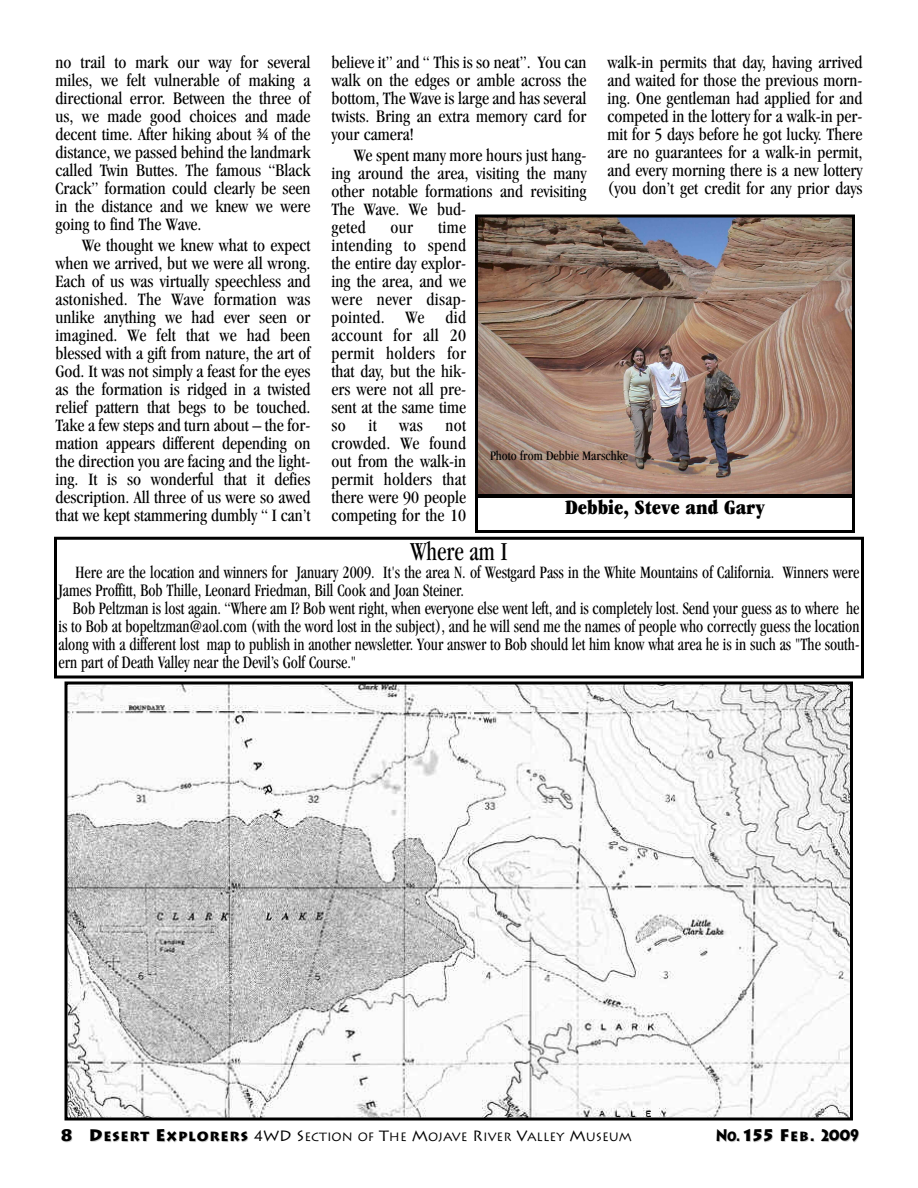
<style>
.page{position:relative;width:918px;height:1188px;background:#fff}
.page>*{position:absolute;margin:0;border:0;box-sizing:border-box;transform-origin:0 0}
.t1{font:condensed 26.85px "Garamond";color:#000;scale:.89 1}
.t2{font:ultra-condensed 21px "Garamond";color:#000}
.t3{font:condensed 18px/18px "Garamond";color:#000;text-align:justify}
.t4{font:condensed 18px/18px "Garamond";color:#000;scale:.89 1}
.t5{font:900 16.5px "Lithos";letter-spacing:-.04em;color:#000;scale:.8 1}
.t6{font:condensed 13.5px "Garamond";color:#000}
.t7{font:12px "Lithos";color:#000}
.s1{font-weight:900;font-size:16.5px;color:#ccc}
.s2{font-weight:900;font-size:13.2px;color:#ccc}
.s3{font-weight:900;font-size:13.2px}
.s4{font-size:15px}
.s5{color:#ccc}
.s6{font-size:13.2px;color:#ccc}
</style>
<div class="page">
<div style="left:54px;top:537px;width:810px;height:142px;border:3px solid #000"></div>
<img style="left:68px;top:685px;width:781px;height:431px">
<div style="left:64px;top:681px;width:789px;height:439px;border:3px solid #000"></div>
<img style="left:479px;top:218px;width:372px;height:275px">
<div style="left:475px;top:214px;width:380px;height:283px;border:3px solid #000"></div>
<div style="left:475px;top:495px;width:380px;height:38px;border:3px solid #000"></div>
<p class="t3" style="left:56px;top:55px;width:257px">no trail to mark our way for several miles, we felt vulnerable of making a directional error. Between the three of us, we made good choices and made decent time. After hiking about ¾ of the distance, we passed behind the landmark called Twin Buttes. The famous “Black Crack” formation could clearly be seen in the distance and we knew we were going to find The Wave.</p>
<p class="t3" style="left:56px;top:238px;width:257px;text-indent:27px">We thought we knew what to expect when we arrived, but we were all wrong.<br>Each of us was virtually speechless and astonished. The Wave formation was unlike anything we had ever seen or imagined. We felt that we had been blessed with a gift from nature, the art of God. It was not simply a feast for the eyes as the formation is ridged in a twisted relief pattern that begs to be touched.<br>Take a few steps and turn about – the for&shy;mation appears different depending on the direction you are facing and the light&shy;ing. It is so wonderful that it defies description. All three of us were so awed that we kept stammering dumbly “ I can’t</p>
<p class="t3" style="left:332px;top:55px;width:257px">believe it” and “ This is so neat”. You can walk on the edges or amble across the bottom, The Wave is large and has several twists. Bring an extra memory card for your camera!</p>
<p class="t3" style="left:332px;top:148px;width:257px;text-align:left;text-indent:22px">We spent many more hours just hang&shy;ing around the area, visiting the many other notable formations and revisiting<br>The Wave. We bud-<br>geted</p>
<p class="t3" style="left:608px;top:55px;width:257px">walk-in permits that day, having arrived and waited for those the previous morn&shy;ing. One gentleman had applied for and competed in the lottery for a walk-in per&shy;mit for 5 days before he got lucky. There are no guarantees for a walk-in permit, and every morning there is a new lottery (you don’t get credit for any prior days</p>
<p class="t3" style="left:332px;top:220px;width:136px;text-indent:107px">time intending to spend the entire day explor&shy;ing the area, and we were never disap&shy;pointed. We did account for all 20 permit holders for that day, but the hik&shy;ers were not all pre&shy;sent at the same time so</p>
<p class="t3" style="left:391px;top:220px;width:24px">our</p>
<p class="t3" style="left:368px;top:418px;width:10px">it</p>
<p class="t3" style="left:399px;top:418px;width:25px">was</p>
<p class="t3" style="left:332px;top:418px;width:136px;text-indent:114px">not crowded. We found out from the walk-in permit holders that there were 90 people competing for the 10</p>
<p class="t6" style="left:490px;top:451px;width:140px">Photo from Debbie Marschke</p>
<p class="t2" style="left:565px;top:499px;width:201px">Debbie, Steve and Gary</p>
<h1 class="t1" style="left:410px;top:541px;width:111px">Where am I</h1>
<p class="t4" style="left:58px;top:565px;width:901px;text-indent:17px">Here are the location and winners for January 2009. It's the area N. of Westgard Pass in the White Mountains of California. Winners were<br>James Proffitt, Bob Thille, Leonard Friedman, Bill Cook and Joan Steiner.</p>
<p class="t4" style="left:58px;top:601px;width:902px;text-align:justify;text-indent:14px">Bob Peltzman is lost again. “Where am I? Bob went right, when everyone else went left, and is completely lost. Send your guess as to where he is to Bob at bopeltzman@aol.com (with the word lost in the subject), and he will send me the names of people who correctly guess the location along with a different lost map to publish in another newsletter. Your answer to Bob should let him know what area he is in such as "The south&shy;ern part of Death Valley near the Devil’s Golf Course."</p>
<p class="t7" style="left:62px;top:1130px;width:572px"><span class="s1">8 D</span><span class="s2">ESERT</span> <span class="s1">E</span><span class="s3">XPLORERS</span> <span class="s4">4WD S</span>ECTION OF <span class="s4">T</span>HE <span class="s4">M</span>OJAVE <span class="s4">R</span>IVER <span class="s4">V</span>ALLEY <span class="s4">M</span>USEUM</p>
<p class="t5" style="left:717px;top:1126px;width:180px"><span class="s5">N</span><span class="s6">O</span>. 155 F<span class="s6">EB</span>. <span class="s5">2009</span></p>
</div>
